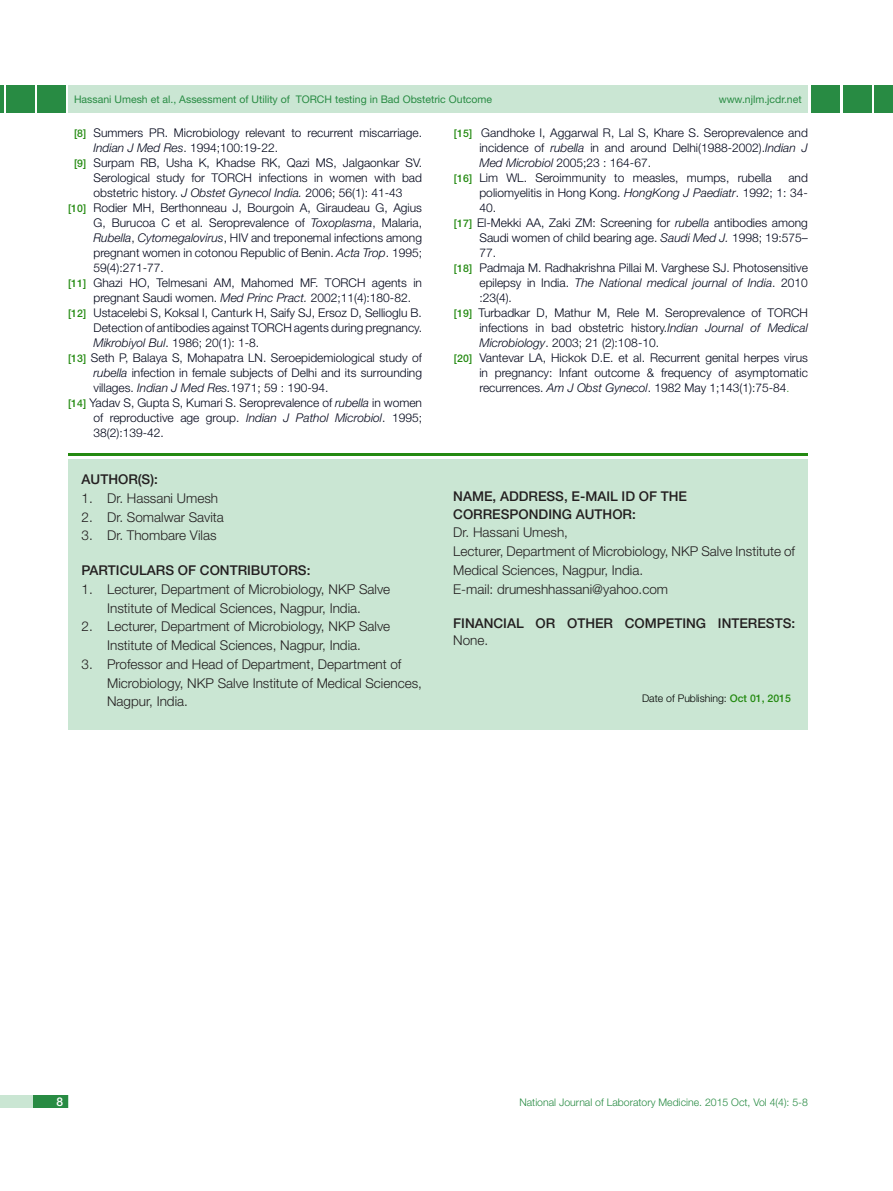
<style>
.page{position:relative;width:893px;height:1191px;background:#fff}
.page>*{position:absolute;margin:0;border:0;box-sizing:border-box;transform-origin:0 0}
.t1{font:300 13.5px/18.8px "Helvetica Neue";color:#231f20;text-align:center}
.t2{font:500 13.5px "Helvetica Neue";color:#231f20}
.Refrence{font:300 12px/15px "Helvetica Neue";color:#000519;text-align:justify}
.t3{font:500 12px "Helvetica Neue";color:#fff}
.t4{font:10.5px "Helvetica Neue";color:#288b43}
.t5{font:300 10.5px "Helvetica Neue";color:#288b43}
.t6{font:300 10.5px "Helvetica Neue";color:#000}
.s1{font-weight:500;font-size:10.5px;color:#248a11}
.s2{font-style:italic}
.s3{font-size:10.5px;color:#248a11}
.s4{font-weight:500;color:#248a11}
</style>
<div class="page">
<hr style="left:0;top:85px;width:4px;height:28px;background:#288b43">
<div style="left:6px;top:85px;width:29px;height:28px;background:#288b43"></div>
<div style="left:68px;top:85px;width:740px;height:28px;background:#cae6d3"></div>
<div style="left:875px;top:85px;width:18px;height:28px;background:#288b43"></div>
<div style="left:843px;top:85px;width:29px;height:28px;background:#288b43"></div>
<div style="left:0;top:1095px;width:68px;height:13px;background:#cae6d3"></div>
<div style="left:33px;top:1095px;width:35px;height:13px;background:#288b43"></div>
<div style="left:811px;top:85px;width:29px;height:28px;background:#288b43"></div>
<div style="left:37px;top:85px;width:29px;height:28px;background:#288b43"></div>
<div style="left:68px;top:460px;width:740px;height:270px;background:#cae6d3"></div>
<hr style="left:68px;top:453px;width:740px;height:2px;background:#248a11">
<p class="t4" style="left:74px;top:93px;width:420px">Hassani Umesh et al., Assessment of Utility of TORCH testing in Bad Obstetric Outcome</p>
<p class="t4" style="left:719px;top:93px;width:85px">www.njlm.jcdr.net</p>
<p class="Refrence" style="left:94px;top:125px;width:330px;text-indent:-19px"><span class="s1">[8]</span> Summers PR. Microbiology relevant to recurrent miscarriage.<br><span class="s2">Indian J Med Res</span>. 1994;100:19-22.</p>
<p class="Refrence" style="left:94px;top:155px;width:330px;text-indent:-19px"><span class="s1">[9]</span> Surpam RB, Usha K, Khadse RK, Qazi MS, Jalgaonkar SV.<br>Serological study for ToRCH infections in women with bad obstetric history. <span class="s2">J Obstet Gynecol India.</span> 2006; 56(1): 41-43</p>
<p class="Refrence" style="left:94px;top:200px;width:330px;text-indent:-26px"><span class="s1">[10]</span> Rodier MH, Berthonneau J, Bourgoin A, Giraudeau G, Agius G, Burucoa C et al. Seroprevalence of <span class="s2">Toxoplasma</span>, Malaria, <span class="s2">Rubella</span>, <span class="s2">Cytomegalovirus</span>, HIV and treponemal infections among pregnant women in cotonou Republic of Benin. <span class="s2">Acta Trop</span>. 1995; 59(4):271-77.</p>
<p class="Refrence" style="left:94px;top:275px;width:330px;text-indent:-26px"><span class="s1">[11]</span> Ghazi HO, Telmesani AM, Mahomed MF. TORCH agents in pregnant Saudi women. <span class="s2">Med Princ Pract.</span> 2002;11(4):180-82.</p>
<p class="Refrence" style="left:94px;top:305px;width:330px;text-indent:-26px"><span class="s1">[12]</span> Ustacelebi S, Koksal I, Canturk H, Saify SJ, Ersoz D, Sellioglu B.<br>Detection of antibodies against TORCH agents during pregnancy.<br><span class="s2">Mikrobiyol Bul</span>. 1986; 20(1): 1-8.</p>
<p class="Refrence" style="left:94px;top:350px;width:330px;text-indent:-26px"><span class="s1">[13]</span> Seth P, Balaya S, Mohapatra LN. Seroepidemiological study of <span class="s2">rubella</span> infection in female subjects of Delhi and its surrounding villages. <span class="s2">Indian J Med Res.</span>1971; 59 : 190-94.</p>
<p class="Refrence" style="left:94px;top:395px;width:330px;text-indent:-26px"><span class="s1">[14]</span> Yadav S, Gupta S, Kumari S. Seroprevalence of <span class="s2">rubella</span> in women of reproductive age group. <span class="s2">Indian J Pathol Microbiol</span>. 1995; 38(2):139-42.</p>
<p class="t2" style="left:82px;top:471px;width:78px">AUTHOR(S):</p>
<p class="t1" style="left:82px;top:488px;width:138px">1. Dr. Hassani Umesh</p>
<p class="t1" style="left:82px;top:507px;width:144px">2. Dr. Somalwar Savita</p>
<p class="t1" style="left:82px;top:526px;width:136px">3. Dr. Thombare Vilas</p>
<p class="t2" style="left:82px;top:562px;width:17px">PARTI</p>
<p class="t2" style="left:120px;top:562px;width:29px">CULAR</p>
<p class="t2" style="left:165px;top:562px;width:54px">S OF CONTRIB</p>
<p class="t2" style="left:260px;top:562px;width:20px">UTOR</p>
<p class="t2" style="left:298px;top:562px;width:14px">S:</p>
<p class="t1" style="left:82px;top:579px;width:310px">1. Lecturer, Department of Microbiology, NKP Salve<br>Institute of Medical Sciences, Nagpur, India.</p>
<p class="t1" style="left:82px;top:617px;width:310px">2. Lecturer, Department of Microbiology, NKP Salve<br>Institute of Medical Sciences, Nagpur, India.</p>
<p class="t1" style="left:107px;top:654px;width:316px;text-align:left;text-indent:-25px">3. Professor and Head of Department, Department of<br>Microbiology, NKP Salve Institute of Medical Sciences,<br>Nagpur, India.</p>
<p class="Refrence" style="left:479px;top:125px;width:330px;text-indent:-26px"><span class="s1">[15]</span> Gandhoke I, Aggarwal R, Lal S, Khare S. Seroprevalence and incidence of <span class="s2">rubella</span> in and around Delhi(1988-2002).<span class="s2">Indian J Med Microbiol</span> 2005;23 : 164-67.</p>
<p class="Refrence" style="left:454px;top:170px;width:319px"><span class="s1">[16]</span> Lim WL. Seroimmunity to measles, mumps, rubella</p>
<p class="Refrence" style="left:479px;top:170px;width:330px;text-indent:309px">and poliomyelitis in Hong Kong. <span class="s2">HongKong J Paediatr</span>. 1992; 1: 34- 40.</p>
<p class="Refrence" style="left:479px;top:215px;width:330px;text-indent:-26px"><span class="s1">[17]</span> El-Mekki AA, Zaki ZM: Screening for <span class="s2">rubella</span> antibodies among Saudi women of child bearing age. <span class="s2">Saudi Med J.</span> 1998; 19:575– 77.</p>
<p class="Refrence" style="left:479px;top:260px;width:330px;text-indent:-26px"><span class="s1">[18]</span> Padmaja M. Radhakrishna Pillai M. Varghese SJ. Photosensitive epilepsy in India. <span class="s2">The National medical journal of India</span>. 2010 :23(4).</p>
<p class="Refrence" style="left:479px;top:305px;width:330px;text-indent:-26px"><span class="s1">[19]</span> Turbadkar D, Mathur M, Rele M. Seroprevalence of To RCH infections in bad obstetric history.<span class="s2">Indian Journal of Medical Microbiology</span>. 2003; 21 (2):108-10.</p>
<p class="Refrence" style="left:479px;top:350px;width:330px;text-indent:-26px"><span class="s1">[20]</span> Vantevar LA, Hickok D.E. et al. Recurrent genital herpes virus in pregnancy: Infant outcome &amp; frequency of asymptomatic recurrences. <span class="s2">Am J Obst Gynecol</span>. 1982 May 1;143(1):75-84<span class="s3">.</span></p>
<p class="t2" style="left:453px;top:488px;width:152px">NAME, ADDRESS, E-MAIL</p>
<p class="t2" style="left:622px;top:488px;width:66px">ID OF THE</p>
<p class="t2" style="left:453px;top:506px;width:20px">CORRE</p>
<p class="t2" style="left:501px;top:506px;width:137px">SPON DING AUTHOR:</p>
<p class="t1" style="left:453px;top:523px;width:116px">Dr. Hassani Umesh,</p>
<p class="t1" style="left:453px;top:542px;width:343px;text-align:left">Lecturer, Department of Microbiology, NKP Salve Institute of<br>Medical Sciences, Nagpur, India.</p>
<p class="t1" style="left:453px;top:579px;width:216px">E-mail: drumeshhassani@yahoo.com</p>
<p class="t2" style="left:453px;top:615px;width:93px">FINANCIAL OR</p>
<p class="t2" style="left:567px;top:615px;width:38px">OTHER</p>
<p class="t2" style="left:625px;top:615px;width:50px">COMPETIN</p>
<p class="t2" style="left:696px;top:615px;width:31px">G INTERE</p>
<p class="t2" style="left:766px;top:615px;width:31px">STS:</p>
<p class="t1" style="left:453px;top:631px;width:37px">None.</p>
<p class="t6" style="left:642px;top:692px;width:150px">Date of Publishing: <span class="s4">OCT 01, 2015</span></p>
<p class="t3" style="left:57px;top:1094px;width:8px">8</p>
<p class="t5" style="left:519px;top:1096px;width:290px">National Journal of Laboratory Medicine. 2015 Oct, Vol 4(4): 5-8</p>
</div>
